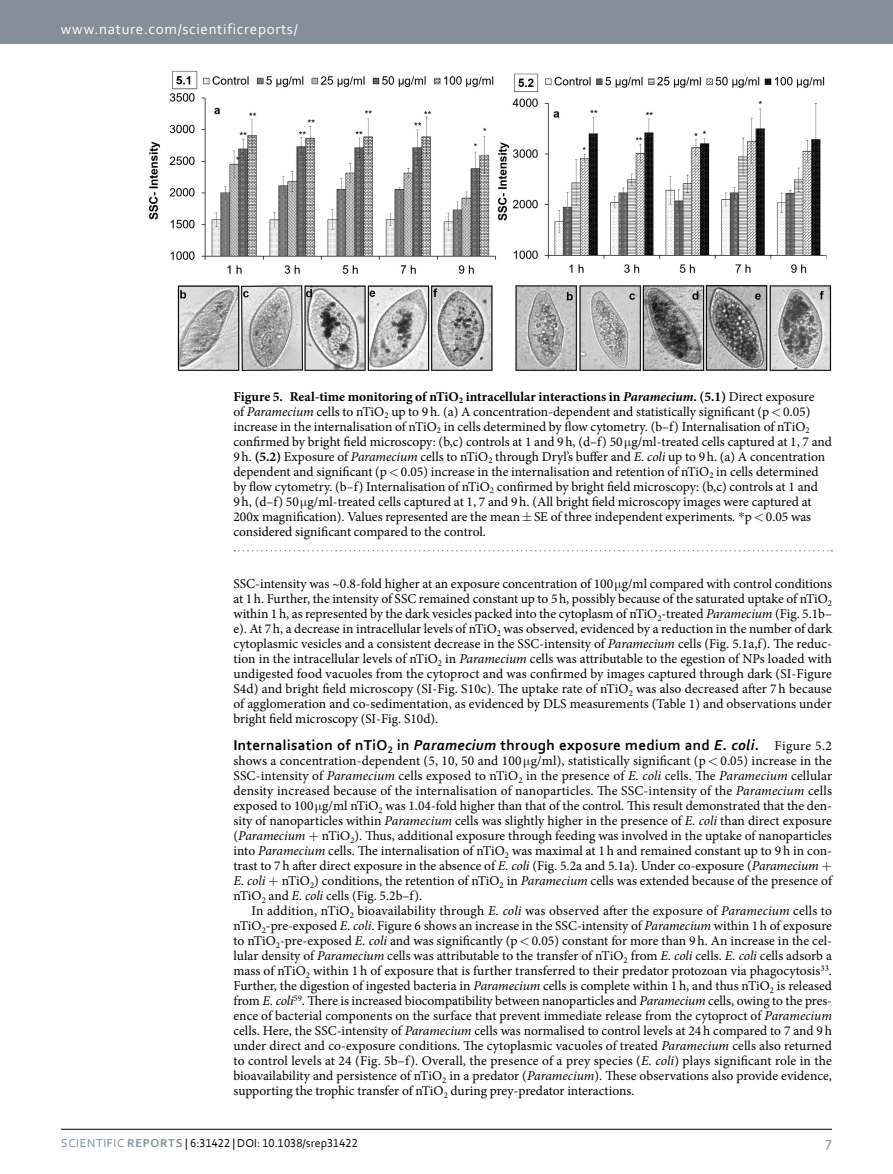
<style>
.page{position:relative;width:893px;height:1174px;background:#fff}
.page>*{position:absolute;margin:0;border:0;box-sizing:border-box;transform-origin:0 0}
.t1{font:700 15px "Corbel";letter-spacing:.02em;color:#000}
.t2{font:15px "Corbel";letter-spacing:.045em;color:#fff}
.t3{font:15px "Corbel";color:#839097}
.t4{font:13.5px/15px "Minion Pro";color:#000;text-align:justify}
.t5{font:12px "Corbel";color:#000}
.s1{font-weight:700}
.s2{font-weight:700;font-style:italic}
.s3{font-style:italic}
.s4{font-family:"STIX General"}
.s5{font-family:"Minion Pro";font-weight:400;font-size:13.5px}
.s6{color:#839097}
.s7{font-weight:700;color:#839097}
</style>
<div class="page">
<div style="left:0;top:0;width:893px;height:43px;background:#839097"></div>
<hr style="left:61px;top:1129px;width:771px;height:1px;background:#000">
<img style="left:149px;top:70px;width:683px;height:302px">
<svg style="left:234px;top:550px;width:598px;height:1px"></svg>
<p class="t2" style="left:61px;top:19px;width:238px">www.nature.com/scientificreports/</p>
<p class="t4" style="left:233px;top:389px;width:600px;text-align:left"><span class="s1">Figure 5. Real-time monitoring of nTiO</span><sub>2</sub> <span class="s1">intracellular interactions in</span> <span class="s2">Paramecium</span><span class="s1">. (5.1)</span> Direct exposure<br>of <span class="s3">Paramecium</span> cells to nTiO<sub>2</sub> up to 9h. (a) A concentration-dependent and statistically significant (p 0.05) increase in the internalisation of nTiO<sub>2</sub> in cells determined by flow cytometry. (b–f) Internalisation of nTiO<sub>2 </sub>confirmed by bright field microscopy: (b,c) controls at 1 and 9h, (d–f) 50 g/ml-treated cells captured at 1, 7 and 9h. <span class="s1">(5.2)</span> Exposure of <span class="s3">Paramecium</span> cells to nTiO<sub>2</sub> through Dryl’s buffer and <span class="s3">E. coli</span> up to 9h. (a) A concentration dependent and significant (p 0.05) increase in the internalisation and retention of nTiO<sub>2</sub> in cells determined by flow cytometry. (b–f) Internalisation of nTiO<sub>2</sub> confirmed by bright field microscopy: (b,c) controls at 1 and 9h, (d–f) 50 g/ml-treated cells captured at 1, 7 and 9h. (All bright field microscopy images were captured at 200x magnification). Values represented are the mean SE of three independent experiments. <span class="s4">*</span>p 0.05 was considered significant compared to the control.</p>
<p class="t4" style="left:233px;top:576px;width:600px">SSC-intensity was ~0.8-fold higher at an exposure concentration of 100 g/ml compared with control conditions at 1h. Further, the intensity of SSC remained constant up to 5h, possibly because of the saturated uptake of nTiO<sub>2 </sub>within 1h, as represented by the dark vesicles packed into the cytoplasm of nTiO<sub>2</sub>-treated <span class="s3">Paramecium</span> (Fig. 5.1b– e). At 7h, a decrease in intracellular levels of nTiO<sub>2</sub> was observed, evidenced by a reduction in the number of dark cytoplasmic vesicles and a consistent decrease in the SSC-intensity of <span class="s3">Paramecium</span> cells (Fig. 5.1a,f). The reduc&shy;tion in the intracellular levels of nTiO<sub>2</sub> in <span class="s3">Paramecium</span> cells was attributable to the egestion of NPs loaded with undigested food vacuoles from the cytoproct and was confirmed by images captured through dark (SI-Figure S4d) and bright field microscopy (SI-Fig. S10c). The uptake rate of nTiO<sub>2</sub> was also decreased after 7 h because of agglomeration and co-sedimentation, as evidenced by DLS measurements (Table 1) and observations under bright field microscopy (SI-Fig. S10d).</p>
<p class="t1" style="left:233px;top:736px;width:600px">Internalisation of nTiO<sub>2</sub> in <span class="s3">Paramecium</span> through exposure medium and <span class="s3">E. coli</span>. <span class="s5">Figure 5.2</span></p>
<p class="t4" style="left:233px;top:753px;width:600px;text-align:left">shows a concentration-dependent (5, 10, 50 and 100 g/ml), statistically significant (p 0.05) increase in the SSC-intensity of <span class="s3">Paramecium</span> cells exposed to nTiO<sub>2</sub> in the presence of <span class="s3">E. coli</span> cells. The <span class="s3">Paramecium</span> cellular density increased because of the internalisation of nanoparticles. The SSC-intensity of the <span class="s3">Paramecium</span> cells exposed to 100 g/ml nTiO<sub>2</sub> was 1.04-fold higher than that of the control. This result demonstrated that the den&shy;sity of nanoparticles within <span class="s3">Paramecium</span> cells was slightly higher in the presence of <span class="s3">E. coli</span> than direct exposure (<span class="s3">Paramecium</span> nTiO<sub>2</sub>). Thus, additional exposure through feeding was involved in the uptake of nanoparticles into <span class="s3">Paramecium</span> cells. The internalisation of nTiO<sub>2</sub> was maximal at 1h and remained constant up to 9h in con&shy;trast to 7h after direct exposure in the absence of <span class="s3">E. coli</span> (Fig. 5.2a and 5.1a). Under co-exposure (<span class="s3">Paramecium E. coli</span> nTiO<sub>2</sub>) conditions, the retention of nTiO<sub>2</sub> in <span class="s3">Paramecium</span> cells was extended because of the presence of nTiO<sub>2</sub> and <span class="s3">E. coli</span> cells (Fig. 5.2b–f).</p>
<p class="t4" style="left:233px;top:903px;width:600px;text-indent:18px">In addition, nTiO<sub>2</sub> bioavailability through <span class="s3">E. coli</span> was observed after the exposure of <span class="s3">Paramecium</span> cells to nTiO<sub>2</sub>-pre-exposed <span class="s3">E. coli</span>. Figure 6 shows an increase in the SSC-intensity of <span class="s3">Paramecium</span> within 1h of exposure to nTiO<sub>2</sub>-pre-exposed <span class="s3">E. coli</span> and was significantly (p 0.05) constant for more than 9h. An increase in the cel&shy;lular density of <span class="s3">Paramecium</span> cells was attributable to the transfer of nTiO<sub>2</sub> from <span class="s3">E. coli</span> cells. <span class="s3">E. coli</span> cells adsorb a mass of nTiO<sub>2</sub> within 1 h of exposure that is further transferred to their predator protozoan via phagocytosis<sup>33</sup>.<br>Further, the digestion of ingested bacteria in <span class="s3">Paramecium</span> cells is complete within 1h, and thus nTiO<sub>2</sub> is released from <span class="s3">E. coli</span><sup>59</sup>. There is increased biocompatibility between nanoparticles and <span class="s3">Paramecium</span> cells, owing to the pres&shy;ence of bacterial components on the surface that prevent immediate release from the cytoproct of <span class="s3">Paramecium </span>cells. Here, the SSC-intensity of <span class="s3">Paramecium</span> cells was normalised to control levels at 24h compared to 7 and 9h under direct and co-exposure conditions. The cytoplasmic vacuoles of treated <span class="s3">Paramecium</span> cells also returned to control levels at 24 (Fig. 5b–f). Overall, the presence of a prey species (<span class="s3">E. coli</span>) plays significant role in the bioavailability and persistence of nTiO<sub>2</sub> in a predator (<span class="s3">Paramecium</span>). These observations also provide evidence, supporting the trophic transfer of nTiO<sub>2</sub> during prey-predator interactions.</p>
<p class="t5" style="left:61px;top:1135px;width:298px"><span class="s6">Scientific</span> <span class="s7">Reports</span> | 6:31422 | DOI: 10.1038/srep31422</p>
<p class="t3" style="left:826px;top:1132px;width:8px">7</p>
</div>
